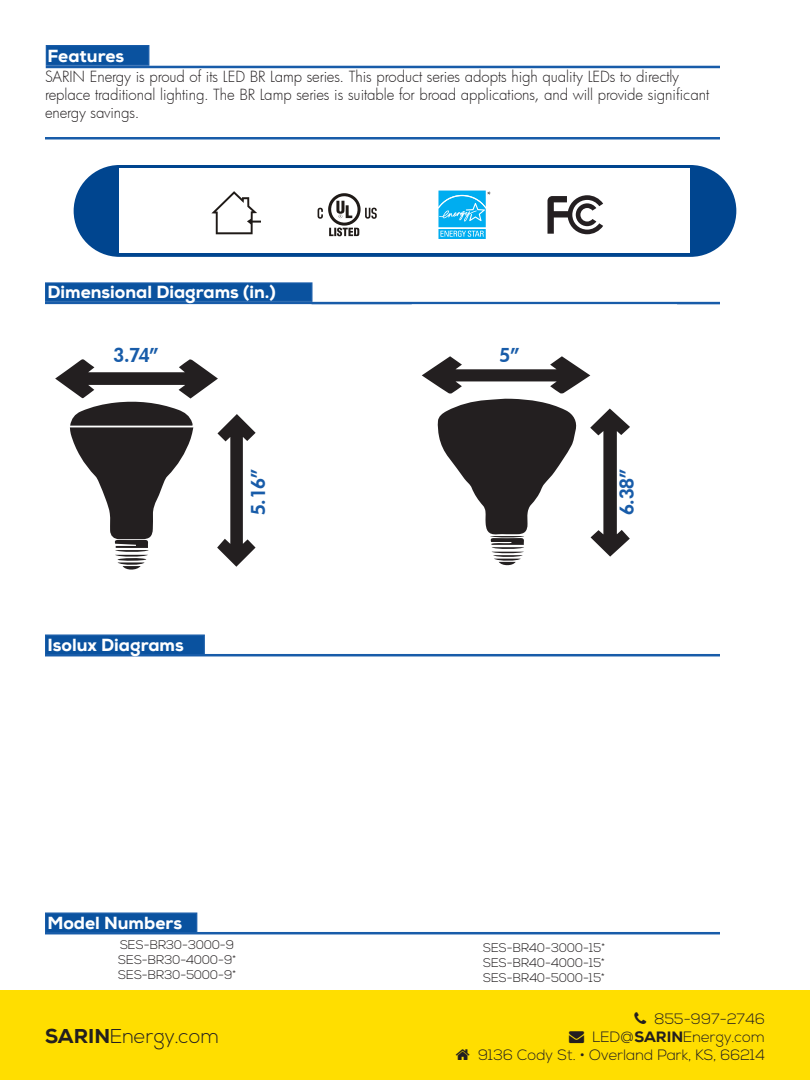
<style>
.page{position:relative;width:810px;height:1080px;background:#fff}
.page>*{position:absolute;margin:0;border:0;box-sizing:border-box;transform-origin:0 0}
.t1{font:300 20px "Nexa";color:#231f20}
.t2{font:800 18.75px "Futura";color:#185ca9}
.t3{font:800 17.5px "Nexa";color:#fff}
.t4{font:300 15px/18px "Futura";letter-spacing:-.005em;color:#231f20}
.t5{font:300 15px "Nexa";color:#231f20}
.FEATURES{font:300 12.5px "Nexa";color:#231f20}
.t6{font:10px "Minion Pro";color:#231f20}
.s1{font-weight:800}
</style>
<div class="page">
<div style="left:74px;top:165px;width:662px;height:92px;background:#00458f;border-radius:46px"></div>
<div style="left:120px;top:169px;width:570px;height:84px;background:#fff"></div>
<div style="left:46px;top:45px;width:103px;height:21px;background:#0a529f;border:1px solid #185ca9"></div>
<hr style="left:45px;top:137px;width:675px;height:2px;background:#185ca9">
<hr style="left:46px;top:66px;width:674px;height:2px;background:#185ca9">
<div style="left:45px;top:282px;width:267px;height:20px;background:#0a529f;border:1px solid #185ca9"></div>
<hr style="left:45px;top:302px;width:675px;height:2px;background:#185ca9">
<div style="left:45px;top:635px;width:160px;height:20px;background:#0a529f;border:1px solid #185ca9"></div>
<hr style="left:45px;top:654px;width:675px;height:2px;background:#185ca9">
<div style="left:45px;top:912px;width:152px;height:21px;background:#0a529f;border:1px solid #185ca9"></div>
<hr style="left:45px;top:932px;width:675px;height:2px;background:#185ca9">
<div style="left:0;top:991px;width:810px;height:89px;background:#ffde00"></div>
<svg style="left:422px;top:356px;width:208px;height:210px"></svg>
<svg style="left:55px;top:359px;width:201px;height:211px"></svg>
<svg style="left:211px;top:191px;width:50px;height:43px"></svg>
<svg style="left:318px;top:193px;width:59px;height:43px"></svg>
<svg style="left:548px;top:195px;width:55px;height:39px"></svg>
<div style="left:437px;top:189px;width:50px;height:39px;background:#8edaf8"></div>
<svg style="left:437px;top:191px;width:50px;height:48px;background:#39bff3"></svg>
<p class="t3" style="left:48px;top:44px;width:78px">Features</p>
<p class="t4" style="left:45px;top:68px;width:666px">SARIN Energy is proud of its LED BR Lamp series. This product series adopts high quality LEDs to directly replace traditional lighting. The BR Lamp series is suitable for broad applications, and will provide significant energy savings.</p>
<p class="t3" style="left:48px;top:281px;width:230px">Dimensional Diagrams (in.)</p>
<p class="t2" style="left:114px;top:342px;width:47px">3.74”</p>
<p class="t3" style="left:48px;top:634px;width:138px">Isolux Diagrams</p>
<p class="t2" style="left:246px;top:515px;width:48px;rotate:-90deg">5.16”</p>
<p class="t3" style="left:48px;top:912px;width:136px">Model Numbers</p>
<p class="FEATURES" style="left:120px;top:938px;width:116px">SES-BR30-3000-9</p>
<p class="FEATURES" style="left:118px;top:953px;width:119px">SES-BR30-4000-9*</p>
<p class="FEATURES" style="left:118px;top:968px;width:119px">SES-BR30-5000-9*</p>
<p class="t1" style="left:45px;top:1024px;width:176px"><span class="s1">SARIN</span>Energy.com</p>
<p class="t6" style="left:487px;top:188px;width:6px">*</p>
<p class="t2" style="left:500px;top:342px;width:21px">5”</p>
<p class="t2" style="left:614px;top:515px;width:48px;rotate:-90deg">6.38”</p>
<p class="FEATURES" style="left:483px;top:940px;width:123px">SES-BR40-3000-15*</p>
<p class="FEATURES" style="left:483px;top:955px;width:123px">SES-BR40-4000-15*</p>
<p class="FEATURES" style="left:483px;top:970px;width:123px">SES-BR40-5000-15*</p>
<p class="t5" style="left:654px;top:1010px;width:112px">855-997-2746</p>
<p class="t5" style="left:569px;top:1028px;width:197px">→ LED@<span class="s1">SARIN</span>Energy.com</p>
<p class="t5" style="left:478px;top:1046px;width:288px">9136 Cody St. • Overland Park, KS, 66214</p>
</div>
